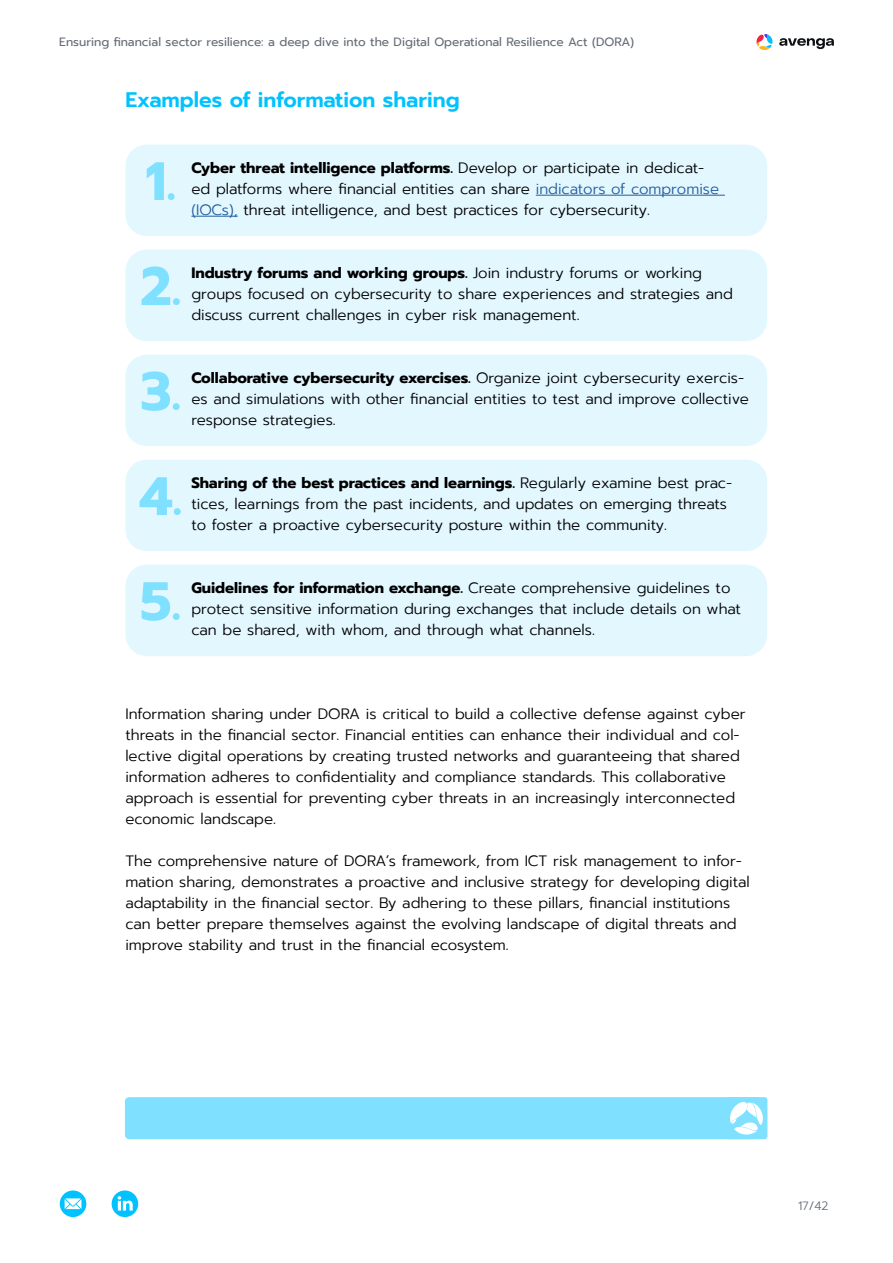
<style>
.page{position:relative;width:893px;height:1263px;background:#fff}
.page>*{position:absolute;margin:0;border:0;box-sizing:border-box;transform-origin:0 0}
.t1{font:700 54px/105px "Prompt";color:#80e0ff;text-align:justify}
.t2{font:600 21px "Prompt";color:#00c2ff}
.t3{font:300 15px/21px "Prompt";color:#000}
.t4{font:12px "Prompt";color:#636b75}
.t5{font:300 12px "Prompt";color:#636b75}
.s1{font-weight:700}
.s2{color:#215e9e}
</style>
<div class="page">
<svg style="left:112px;top:1190px;width:26px;height:27px"></svg>
<svg style="left:60px;top:1190px;width:26px;height:27px"></svg>
<svg style="left:757px;top:34px;width:16px;height:16px"></svg>
<svg style="left:779px;top:38px;width:55px;height:11px"></svg>
<div style="left:126px;top:145px;width:641px;height:91px;background:#e3f7ff;border-radius:21px"></div>
<div style="left:126px;top:250px;width:641px;height:91px;background:#e3f7ff;border-radius:21px"></div>
<div style="left:126px;top:355px;width:641px;height:91px;background:#e3f7ff;border-radius:21px"></div>
<div style="left:126px;top:460px;width:641px;height:91px;background:#e3f7ff;border-radius:21px"></div>
<div style="left:126px;top:565px;width:641px;height:91px;background:#e3f7ff;border-radius:21px"></div>
<hr style="left:536px;top:195px;width:189px;height:1px;background:#215e9e">
<hr style="left:191px;top:216px;width:47px;height:1px;background:#215e9e">
<div style="left:125px;top:1097px;width:637px;height:42px;background:#80e0ff;border-radius:4px"></div>
<div style="left:725px;top:1097px;width:42px;height:42px;background:#80e0ff;border-radius:3px"></div>
<svg style="left:730px;top:1102px;width:33px;height:32px"></svg>
<p class="t4" style="left:59px;top:33px;width:576px">Ensuring financial sector resilience: a deep dive into the Digital Operational Resilience Act (DORA)</p>
<h2 class="t2" style="left:126px;top:85px;width:336px">Examples of information sharing</h2>
<h1 class="t1" style="left:139px;top:128px;width:44px">1.<br>2.<br>3.<br>4.<br>5.</h1>
<p class="t3" style="left:191px;top:157px;width:529px"><span class="s1">Cyber threat intelligence platforms.</span> Develop or participate in dedicat&shy;ed platforms where financial entities can share <span class="s2">indicators of compromise (IOCs),</span> threat intelligence, and best practices for cybersecurity.</p>
<p class="t3" style="left:191px;top:262px;width:543px"><span class="s1">Industry forums and working groups.</span> Join industry forums or working groups focused on cybersecurity to share experiences and strategies and discuss current challenges in cyber risk management.</p>
<p class="t3" style="left:191px;top:367px;width:559px"><span class="s1">Collaborative cybersecurity exercises.</span> Organize joint cybersecurity exercis&shy;es and simulations with other financial entities to test and improve collective response strategies.</p>
<p class="t3" style="left:191px;top:472px;width:542px"><span class="s1">Sharing of the best practices and learnings.</span> Regularly examine best prac&shy;tices, learnings from the past incidents, and updates on emerging threats to foster a proactive cybersecurity posture within the community.</p>
<p class="t3" style="left:191px;top:577px;width:551px"><span class="s1">Guidelines for information exchange.</span> Create comprehensive guidelines to protect sensitive information during exchanges that include details on what can be shared, with whom, and through what channels.</p>
<p class="t3" style="left:125px;top:703px;width:622px">Information sharing under DORA is critical to build a collective defense against cyber threats in the financial sector. Financial entities can enhance their individual and col&shy;lective digital operations by creating trusted networks and guaranteeing that shared information adheres to confidentiality and compliance standards. This collaborative approach is essential for preventing cyber threats in an increasingly interconnected economic landscape.</p>
<p class="t3" style="left:125px;top:850px;width:626px">The comprehensive nature of DORA’s framework, from ICT risk management to infor&shy;mation sharing, demonstrates a proactive and inclusive strategy for developing digital adaptability in the financial sector. By adhering to these pillars, financial institutions can better prepare themselves against the evolving landscape of digital threats and improve stability and trust in the financial ecosystem.</p>
<p class="t5" style="left:798px;top:1198px;width:32px">17/42</p>
</div>
